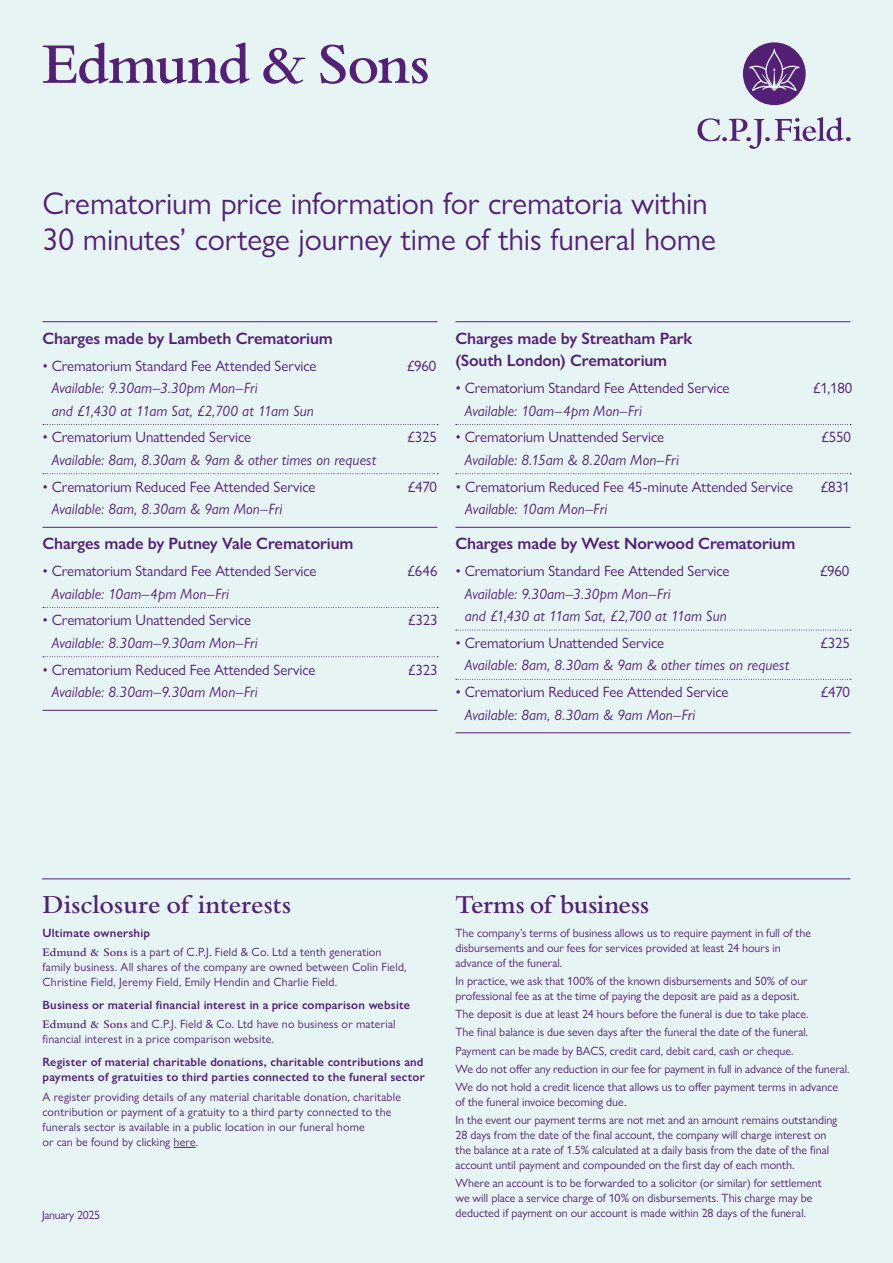
<style>
.page{position:relative;width:893px;height:1263px;background:#e7f4f4}
.page>*{position:absolute;margin:0;border:0;box-sizing:border-box;transform-origin:0 0}
.t1{font:600 60px "Bembo Std";letter-spacing:-.025em;color:#532075}
.t2{font:31.5px/36px "Gill Sans Nova";letter-spacing:-.005em;color:#532075}
.t3{font:600 27px "Bembo Std";letter-spacing:-.005em;color:#532075}
.t4{font:600 16.5px/22.5px "Gill Sans Nova";letter-spacing:-.01em;color:#532075}
.t5{font:15px "Gill Sans Nova";letter-spacing:-.01em;color:#532075}
.t6{font:italic 15px/22.5px "Gill Sans Nova";letter-spacing:.005em;color:#532075}
.t7{font:12px/15px "Gill Sans Nova";color:#532075}
.t8{font:600 12px/19.2px "Gill Sans Nova";letter-spacing:.015em;color:#532075}
.t9{font:12px "Gill Sans Nova";letter-spacing:-.03em;color:#532075}
.s1{font-style:italic}
.s2{font-weight:600}
.s3{font-family:"Bembo Std";font-weight:600}
.s4{font-family:"Bembo Std"}
.s5{font-weight:400}
</style>
<div class="page">
<svg style="left:743px;top:42px;width:63px;height:63px"></svg>
<svg style="left:697px;top:117px;width:154px;height:32px"></svg>
<svg style="left:174px;top:1147px;width:22px;height:1px"></svg>
<hr style="left:42px;top:878px;width:808px;height:1px;background:#532075">
<hr style="left:43px;top:321px;width:394px;height:1px;background:#532075">
<svg style="left:43px;top:424px;width:395px;height:1px"></svg>
<svg style="left:43px;top:473px;width:395px;height:1px"></svg>
<hr style="left:43px;top:527px;width:394px;height:1px;background:#532075">
<svg style="left:43px;top:607px;width:395px;height:1px"></svg>
<svg style="left:43px;top:656px;width:395px;height:1px"></svg>
<hr style="left:43px;top:710px;width:394px;height:1px;background:#532075">
<hr style="left:455px;top:321px;width:395px;height:1px;background:#532075">
<svg style="left:456px;top:424px;width:395px;height:1px"></svg>
<svg style="left:456px;top:473px;width:395px;height:1px"></svg>
<hr style="left:455px;top:527px;width:395px;height:1px;background:#532075">
<svg style="left:456px;top:630px;width:395px;height:1px"></svg>
<svg style="left:456px;top:679px;width:395px;height:1px"></svg>
<hr style="left:455px;top:732px;width:395px;height:1px;background:#532075">
<h1 class="t1" style="left:43px;top:31px;width:389px">Edmund &amp; Sons</h1>
<h2 class="t2" style="left:43px;top:185px;width:675px">Crematorium price information for crematoria within<br>30 minutes’ cortege journey time of this funeral home</h2>
<h3 class="t4" style="left:43px;top:327px;width:292px">Charges made by Lambeth Crematorium</h3>
<p class="t5" style="left:43px;top:356px;width:276px">• Crematorium Standard Fee Attended Service</p>
<p class="t5" style="left:407px;top:356px;width:31px">£960</p>
<p class="t6" style="left:52px;top:376px;width:264px">Available: 9.30am–3.30pm Mon–Fri<br>and £1,430 at 11am Sat, £2,700 at 11am Sun</p>
<p class="t5" style="left:43px;top:428px;width:210px">• Crematorium Unattended Service</p>
<p class="t5" style="left:408px;top:428px;width:31px">£325</p>
<p class="t6" style="left:52px;top:448px;width:326px">Available: 8am, 8.30am &amp; 9am &amp; other times on request</p>
<p class="t5" style="left:43px;top:477px;width:274px">• Crematorium Reduced Fee Attended Service</p>
<p class="t5" style="left:408px;top:477px;width:31px">£470</p>
<p class="t6" style="left:52px;top:497px;width:232px">Available: 8am, 8.30am &amp; 9am Mon–Fri</p>
<h3 class="t4" style="left:43px;top:532px;width:312px">Charges made by Putney Vale Crematorium</h3>
<p class="t5" style="left:43px;top:562px;width:276px">• Crematorium Standard Fee Attended Service</p>
<p class="t5" style="left:407px;top:562px;width:32px">£646</p>
<p class="t6" style="left:52px;top:582px;width:179px">Available: 10am–4pm Mon–Fri</p>
<p class="t5" style="left:43px;top:611px;width:210px">• Crematorium Unattended Service</p>
<p class="t5" style="left:408px;top:611px;width:31px">£323</p>
<p class="t6" style="left:52px;top:631px;width:207px">Available: 8.30am–9.30am Mon–Fri</p>
<p class="t5" style="left:43px;top:660px;width:274px">• Crematorium Reduced Fee Attended Service</p>
<p class="t5" style="left:408px;top:660px;width:31px">£323</p>
<p class="t6" style="left:52px;top:680px;width:207px">Available: 8.30am–9.30am Mon–Fri</p>
<h3 class="t4" style="left:455px;top:327px;width:238px">Charges made by Streatham Park (South London) Crematorium</h3>
<p class="t5" style="left:455px;top:379px;width:276px">• Crematorium Standard Fee Attended Service</p>
<p class="t5" style="left:813px;top:379px;width:41px">£1,180</p>
<p class="t6" style="left:465px;top:399px;width:179px">Available: 10am–4pm Mon–Fri</p>
<p class="t5" style="left:455px;top:428px;width:210px">• Crematorium Unattended Service</p>
<p class="t5" style="left:821px;top:428px;width:31px">£550</p>
<p class="t6" style="left:465px;top:448px;width:216px">Available: 8.15am &amp; 8.20am Mon–Fri</p>
<p class="t5" style="left:455px;top:477px;width:339px"><span class="s1">•</span> Crematorium Reduced Fee 45-minute Attended Service</p>
<p class="t5" style="left:821px;top:477px;width:31px">£831</p>
<p class="t6" style="left:465px;top:497px;width:143px">Available: 10am Mon–Fri</p>
<h3 class="t4" style="left:455px;top:532px;width:341px">Charges made by West Norwood Crematorium</h3>
<p class="t5" style="left:455px;top:562px;width:276px">• Crematorium Standard Fee Attended Service</p>
<p class="t5" style="left:820px;top:562px;width:31px">£960</p>
<p class="t6" style="left:465px;top:582px;width:264px">Available: 9.30am–3.30pm Mon–Fri<br>and £1,430 at 11am Sat, £2,700 at 11am Sun</p>
<p class="t5" style="left:455px;top:634px;width:210px">• Crematorium Unattended Service</p>
<p class="t5" style="left:821px;top:634px;width:31px">£325</p>
<p class="t6" style="left:465px;top:654px;width:326px">Available: 8am, 8.30am &amp; 9am &amp; other times on request</p>
<p class="t5" style="left:455px;top:683px;width:274px">• Crematorium Reduced Fee Attended Service</p>
<p class="t5" style="left:821px;top:683px;width:31px">£470</p>
<p class="t6" style="left:465px;top:703px;width:232px">Available: 8am, 8.30am &amp; 9am Mon–Fri</p>
<h3 class="t3" style="left:43px;top:890px;width:250px">Disclosure of interests</h3>
<p class="t7" style="left:43px;top:923px;width:341px;line-height:18.9px"><span class="s2">Ultimate ownership<br></span><span class="s3">Edmund &amp; Sons</span> is a part of C.P.J. Field &amp; Co. Ltd a tenth generation</p>
<p class="t7" style="left:43px;top:959px;width:366px">family business. All shares of the company are owned between Colin Field,<br>Christine Field, Jeremy Field, Emily Hendin and Charlie Field.</p>
<p class="t8" style="left:43px;top:995px;width:369px">Business or material financial interest in a price comparison website<br><span class="s4">Edmund &amp; Sons</span> <span class="s5">and C.P.J. Field &amp; Co. Ltd have no business or material</span></p>
<p class="t7" style="left:43px;top:1031px;width:233px">financial interest in a price comparison website.</p>
<p class="t8" style="left:43px;top:1055px;width:384px;line-height:15px">Register of material charitable donations, charitable contributions and payments of gratuities to third parties connected to the funeral sector</p>
<p class="t7" style="left:43px;top:1089px;width:360px">A register providing details of any material charitable donation, charitable contribution or payment of a gratuity to a third party connected to the funerals sector is available in a public location in our funeral home<br>or can be found by clicking here.</p>
<p class="t9" style="left:42px;top:1207px;width:59px">January 2025</p>
<h3 class="t3" style="left:455px;top:890px;width:195px">Terms of business</h3>
<p class="t7" style="left:455px;top:925px;width:357px">The company’s terms of business allows us to require payment in full of the disbursements and our fees for services provided at least 24 hours in advance of the funeral.</p>
<p class="t7" style="left:455px;top:973px;width:354px">In practice, we ask that 100% of the known disbursements and 50% of our professional fee as at the time of paying the deposit are paid as a deposit.</p>
<p class="t7" style="left:455px;top:1005px;width:395px;line-height:18.1px">The deposit is due at least 24 hours before the funeral is due to take place.<br>The final balance is due seven days after the funeral the date of the funeral.<br>Payment can be made by BACS, credit card, debit card, cash or cheque.<br>We do not offer any reduction in our fee for payment in full in advance of the funeral.<br>We do not hold a credit licence that allows us to offer payment terms in advance</p>
<p class="t7" style="left:455px;top:1093px;width:383px;line-height:18.1px">of the funeral invoice becoming due.<br>In the event our payment terms are not met and an amount remains outstanding</p>
<p class="t7" style="left:455px;top:1127px;width:375px">28 days from the date of the final account, the company will charge interest on the balance at a rate of 1.5% calculated at a daily basis from the date of the final account until payment and compounded on the first day of each month.</p>
<p class="t7" style="left:455px;top:1176px;width:368px">Where an account is to be forwarded to a solicitor (or similar) for settlement we will place a service charge of 10% on disbursements. This charge may be deducted if payment on our account is made within 28 days of the funeral.</p>
</div>
